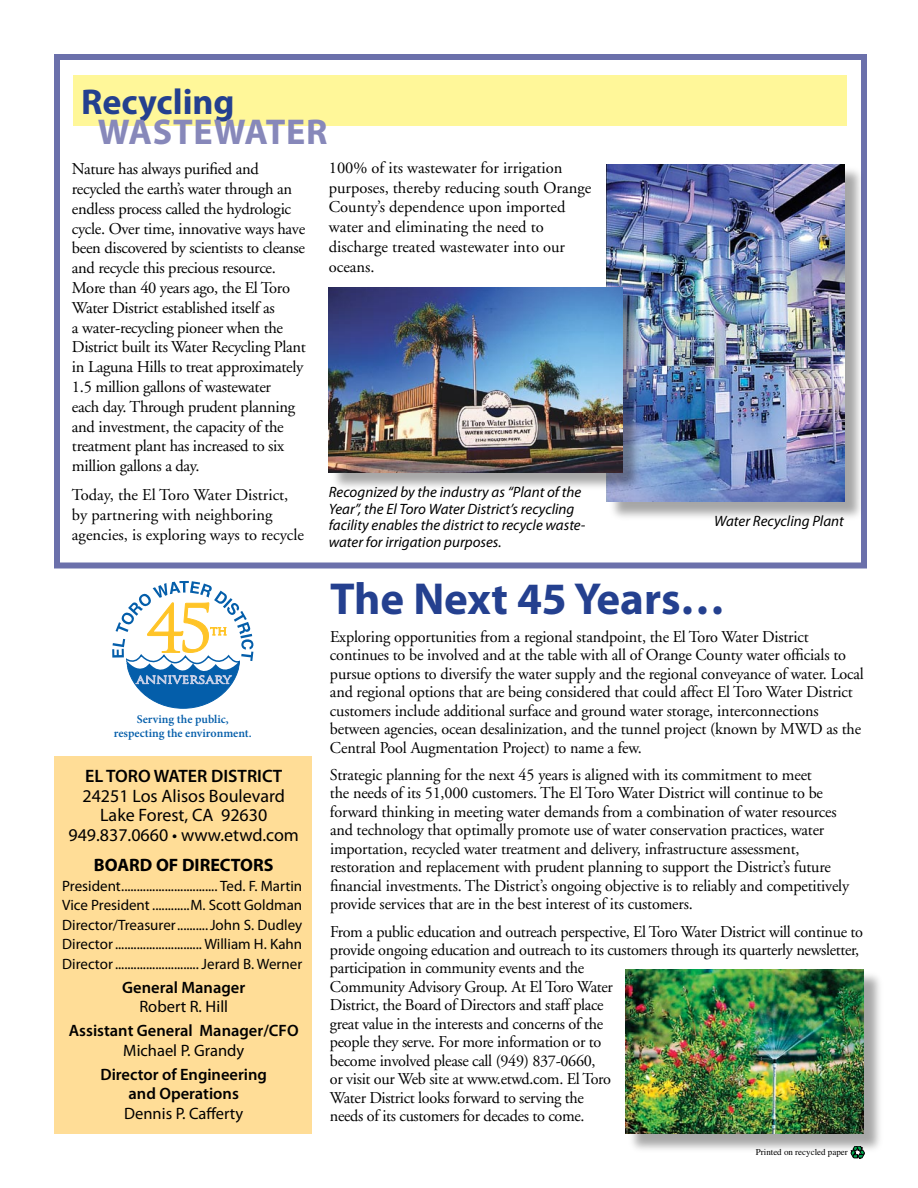
<style>
.page{position:relative;width:918px;height:1188px;background:#fff}
.page>*{position:absolute;margin:0;border:0;box-sizing:border-box;transform-origin:0 0}
.t1{font:700 45px "Myriad Pro";color:#24408f}
.t2{font:700 36px "Myriad Pro";color:#8788ba}
.t3{font:700 36px "Myriad Pro";color:#24408f}
.t4{font:18px/19.5px "Myriad Pro";color:#000;text-align:center}
.t5{font:600 18px "Myriad Pro";color:#000}
.t6{font:700 18px "Myriad Pro";color:#000}
.t7{font:16.5px/18.5px "Adobe Garamond";letter-spacing:-.01em;color:#000}
.t8{font:600 16.5px/19.5px "Myriad Pro";color:#000;text-align:center}
.t9{font:16.5px "Myriad Pro";color:#000}
.t10{font:15px/19.5px "Myriad Pro";color:#000;text-align:justify}
.t11{font:italic 15px/16.5px "Myriad Pro";color:#000}
.t12{font:600 11.85px/14.2px "Minion Pro";color:#045eaa;text-align:center}
.t13{font:9px "Times";color:#000}
</style>
<div class="page">
<div style="left:54px;top:756px;width:257px;height:378px;background:#ffdd97"></div>
<div style="left:627px;top:970px;width:257px;height:184px;background:#000;opacity:.35"></div>
<img style="left:626px;top:969px;width:238px;height:165px">
<svg style="left:112px;top:581px;width:142px;height:128px"></svg>
<div style="left:54px;top:54px;width:813px;height:514px;border:6px solid #6b70ab"></div>
<div style="left:608px;top:166px;width:257px;height:356px;background:#000;opacity:.35"></div>
<img style="left:607px;top:164px;width:238px;height:338px">
<div style="left:330px;top:289px;width:311px;height:203px;background:#000;opacity:.35"></div>
<img style="left:329px;top:287px;width:293px;height:185px">
<div style="left:74px;top:76px;width:774px;height:50px;background:#fff799"></div>
<svg style="left:851px;top:1146px;width:13px;height:13px"></svg>
<h2 class="t3" style="left:81px;top:78px;width:155px">Recycling</h2>
<h2 class="t2" style="left:98px;top:109px;width:24px">wastewater</h2>
<p class="t7" style="left:72px;top:160px;width:236px;line-height:19.8px">Nature has always purified and recycled the earth’s water through an endless process called the hydrologic cycle. Over time, innovative ways have been discovered by scientists to cleanse and recycle this precious resource.<br>More than 40 years ago, the El Toro Water District established itself as<br>a water-recycling pioneer when the District built its Water Recycling Plant in Laguna Hills to treat approximately 1.5 million gallons of wastewater<br>each day. Through prudent planning and investment, the capacity of the treatment plant has increased to six million gallons a day.</p>
<p class="t7" style="left:72px;top:485px;width:233px;line-height:19.8px">Today, the El Toro Water District, by partnering with neighboring agencies, is exploring ways to recycle</p>
<p class="t7" style="left:329px;top:158px;width:264px;line-height:19.8px">100% of its wastewater for irrigation purposes, thereby reducing south Orange<br>County’s dependence upon imported water and eliminating the need to discharge treated wastewater into our oceans.</p>
<p class="t11" style="left:329px;top:484px;width:258px">Recognized by the industry as “Plant of the Year”, the El Toro Water District’s recycling facility enables the district to recycle waste&shy;water for irrigation purposes.</p>
<p class="t11" style="left:714px;top:513px;width:131px">Water Recycling Plant</p>
<p class="t12" style="left:114px;top:712px;width:139px">Serving the public, respecting the environment.</p>
<p class="t5" style="left:85px;top:765px;width:199px">EL TORO WATER DISTRICT</p>
<p class="t4" style="left:69px;top:786px;width:232px">24251 Los Alisos Boulevard<br>Lake Forest, CA 92630<br>949.837.0660 • www.etwd.com</p>
<p class="t6" style="left:94px;top:854px;width:181px">BOARD OF DIRECTORS</p>
<p class="t10" style="left:62px;top:876px;width:242px">President............................... Ted. F. Martin Vice President ............M. Scott Goldman Director/Treasurer..........John S. Dudley Director............................ William H. Kahn Director........................... Jerard B. Werner</p>
<p class="t8" style="left:122px;top:977px;width:125px">General Manager</p>
<p class="t9" style="left:139px;top:997px;width:90px">Robert R. Hill</p>
<p class="t8" style="left:69px;top:1021px;width:231px">Assistant General Manager/CFO</p>
<p class="t9" style="left:123px;top:1040px;width:123px">Michael P. Grandy</p>
<p class="t8" style="left:100px;top:1064px;width:168px">Director of Engineering and Operations</p>
<p class="t9" style="left:124px;top:1103px;width:121px">Dennis P. Cafferty</p>
<h1 class="t1" style="left:330px;top:570px;width:397px">The Next 45 Years…</h1>
<p class="t7" style="left:330px;top:628px;width:535px">Exploring opportunities from a regional standpoint, the El Toro Water District continues to be involved and at the table with all of Orange County water officials to pursue options to diversify the water supply and the regional conveyance of water. Local and regional options that are being considered that could affect El Toro Water District customers include additional surface and ground water storage, interconnections between agencies, ocean desalinization, and the tunnel project (known by MWD as the Central Pool Augmentation Project) to name a few.</p>
<p class="t7" style="left:330px;top:766px;width:521px">Strategic planning for the next 45 years is aligned with its commitment to meet<br>the needs of its 51,000 customers. The El Toro Water District will continue to be forward thinking in meeting water demands from a combination of water resources and technology that optimally promote use of water conservation practices, water importation, recycled water treatment and delivery, infrastructure assessment, restoration and replacement with prudent planning to support the District’s future financial investments. The District’s ongoing objective is to reliably and competitively provide services that are in the best interest of its customers.</p>
<p class="t7" style="left:330px;top:923px;width:535px">From a public education and outreach perspective, El Toro Water District will continue to provide ongoing education and outreach to its customers through its quarterly newsletter, participation in community events and the<br>Community Advisory Group. At El Toro Water<br>District, the Board of Directors and staff place<br>great value in the interests and concerns of the<br>people they serve. For more information or to<br>become involved please call (949) 837-0660,<br>or visit our Web site at www.etwd.com. El Toro<br>Water District looks forward to serving the<br>needs of its customers for decades to come.</p>
<p class="t13" style="left:756px;top:1146px;width:94px">Printed on recycled paper</p>
</div>
